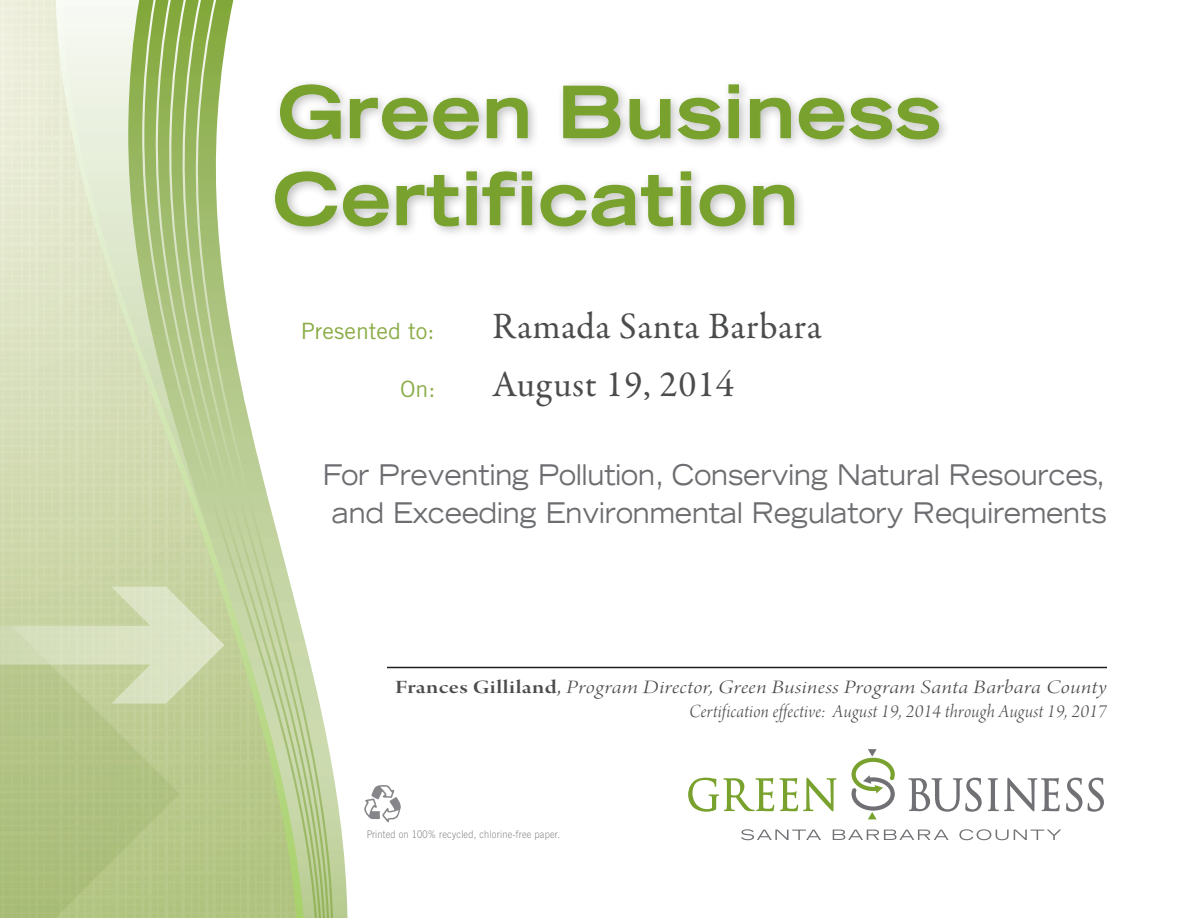
<style>
.page{position:relative;width:1188px;height:918px;background:#fff}
.page>*{position:absolute;margin:0;border:0;box-sizing:border-box;transform-origin:0 0}
.t1{font:700 expanded 70.5px "Trade Gothic LH";letter-spacing:.02em;color:#78a22d;scale:1.06 1}
.t2{font:37.5px "Garamond Premr Pro";letter-spacing:.015em;color:#4b4c4d}
.t3{font:expanded 28.5px/37.5px "Trade Gothic LH";color:#6c6d70;text-align:center;scale:.89 1}
.t4{font:22.5px "Trade Gothic";color:#8aac46}
.t5{font:20.1px "Arno Pro Light Italic Display";letter-spacing:.015em;color:#4b4c4d;scale:1.24 1}
.t6{font:19.5px "Arno Pro Light Italic Display";letter-spacing:.02em;color:#4b4c4d}
.t7{font:300 10.5px "Trade Gothic";letter-spacing:.025em;color:#717074;scale:.88 1}
.s1{font-family:"Arno Pro Smbd Display"}
.s2{font-family:"Arno Pro Display"}
</style>
<div class="page">
<svg style="left:0;top:376px;width:56px;height:211px;background:#d2dab2"></svg>
<svg style="left:0;top:0;width:56px;height:376px;background:#e5e9d0"></svg>
<svg style="left:63px;top:6px;width:64px;height:581px;background:#dee5c7"></svg>
<svg style="left:127px;top:0;width:220px;height:918px"></svg>
<svg style="left:141px;top:0;width:192px;height:918px"></svg>
<svg style="left:0;top:704px;width:180px;height:214px;background:#b1c383"></svg>
<svg style="left:0;top:587px;width:225px;height:117px;background:#cdd8ad"></svg>
<svg style="left:688px;top:778px;width:149px;height:34px"></svg>
<svg style="left:908px;top:778px;width:196px;height:34px"></svg>
<svg style="left:741px;top:829px;width:80px;height:11px"></svg>
<svg style="left:833px;top:830px;width:116px;height:10px"></svg>
<svg style="left:959px;top:829px;width:102px;height:11px"></svg>
<svg style="left:852px;top:749px;width:43px;height:70px"></svg>
<div style="left:269px;top:78px;width:682px;height:160px;background:#231f20;opacity:.3"></div>
<svg style="left:279px;top:84px;width:62px;height:56px"></svg>
<svg style="left:349px;top:97px;width:131px;height:43px"></svg>
<svg style="left:486px;top:97px;width:42px;height:42px"></svg>
<svg style="left:563px;top:85px;width:58px;height:54px;background:#cad0be"></svg>
<svg style="left:629px;top:97px;width:92px;height:43px"></svg>
<svg style="left:728px;top:84px;width:12px;height:55px"></svg>
<svg style="left:749px;top:97px;width:43px;height:42px"></svg>
<svg style="left:798px;top:97px;width:142px;height:43px;background:#ced4c2"></svg>
<svg style="left:274px;top:171px;width:115px;height:56px"></svg>
<svg style="left:396px;top:174px;width:63px;height:53px"></svg>
<svg style="left:466px;top:171px;width:67px;height:55px"></svg>
<svg style="left:540px;top:174px;width:134px;height:64px"></svg>
<svg style="left:680px;top:171px;width:12px;height:55px"></svg>
<svg style="left:699px;top:184px;width:47px;height:43px"></svg>
<svg style="left:753px;top:184px;width:42px;height:42px"></svg>
<hr style="left:387px;top:667px;width:720px;height:1px;background:#231f20">
<img style="left:364px;top:785px;width:37px;height:38px">
<p class="t1" style="left:278px;top:66px;width:627px">Green Business</p>
<p class="t1" style="left:273px;top:153px;width:497px">Certification</p>
<p class="t4" style="left:301px;top:318px;width:135px">Presented to:</p>
<p class="t4" style="left:400px;top:376px;width:37px">On:</p>
<p class="t2" style="left:492px;top:303px;width:331px">Ramada Santa Barbara</p>
<p class="t2" style="left:492px;top:362px;width:243px">August 19, 2014</p>
<p class="t3" style="left:323px;top:456px;width:882px">For Preventing Pollution, Conserving Natural Resources, and Exceeding Environmental Regulatory Requirements</p>
<p class="t5" style="left:395px;top:676px;width:575px"><span class="s1">Frances Gilliland</span><span class="s2">,</span> Program Director, Green Business Program Santa Barbara County</p>
<p class="t6" style="left:689px;top:700px;width:419px">Certification effective: August 19, 2014 through August 19, 2017</p>
<p class="t7" style="left:366px;top:828px;width:222px">Printed on 100% recycled, chlorine-free paper.</p>
</div>
